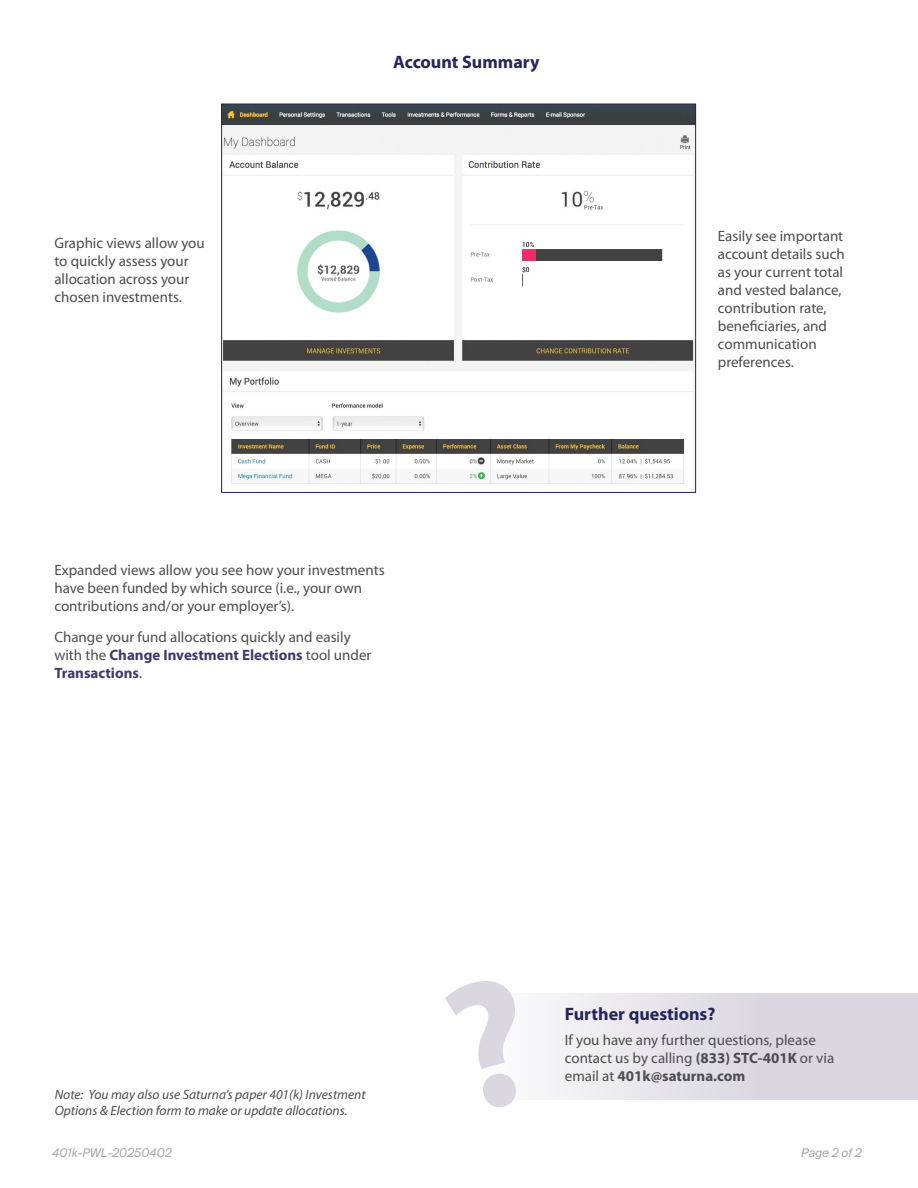
<style>
.page{position:relative;width:918px;height:1188px;background:#fff}
.page>*{position:absolute;margin:0;border:0;box-sizing:border-box;transform-origin:0 0}
.t1{font:700 18px "Myriad Pro";color:#25255c}
.t2{font:15px/18px "Myriad Pro";color:#4d4d4f}
.t3{font:italic 13.5px/16.2px "Myriad Pro";color:#4d4d4f}
.t4{font:italic 12px "Suisse Intl";color:#a7a9ac}
.s1{font-weight:700;color:#3e3b6a}
.s2{font-weight:700}
</style>
<div class="page">
<img style="left:223px;top:106px;width:471px;height:385px">
<div style="left:491px;top:993px;width:427px;height:106px;background:linear-gradient(to right,#f6f5f7,#d3cfda)"></div>
<svg style="left:445px;top:981px;width:73px;height:126px"></svg>
<p class="t2" style="left:54px;top:234px;width:152px">Graphic views allow you to quickly assess your allocation across your chosen investments.</p>
<p class="t1" style="left:393px;top:50px;width:148px">Account Summary</p>
<p class="t2" style="left:54px;top:560px;width:332px">Expanded views allow you see how your investments have been funded by which source (i.e., your own contributions and/or your employer’s).</p>
<p class="t2" style="left:54px;top:628px;width:319px">Change your fund allocations quickly and easily with the <span class="s1">Change Investment Elections</span> tool under<br><span class="s1">Transactions</span>.</p>
<p class="t2" style="left:718px;top:227px;width:128px">Easily see important account details such as your current total and vested balance, contribution rate, beneficiaries, and communication preferences.</p>
<p class="t3" style="left:55px;top:1086px;width:312px">Note: You may also use Saturna’s paper 401(k) Investment<br>Options &amp; Election form to make or update allocations.</p>
<p class="t1" style="left:565px;top:1002px;width:152px">Further questions?</p>
<p class="t2" style="left:565px;top:1031px;width:271px">If you have any further questions, please contact us by calling <span class="s2">(833) STC-401K</span> or via email at <span class="s2">401k@saturna.com</span></p>
<p class="t4" style="left:52px;top:1146px;width:121px">401k-PWL-20250402</p>
<p class="t4" style="left:801px;top:1146px;width:62px">Page 2 of 2</p>
</div>
